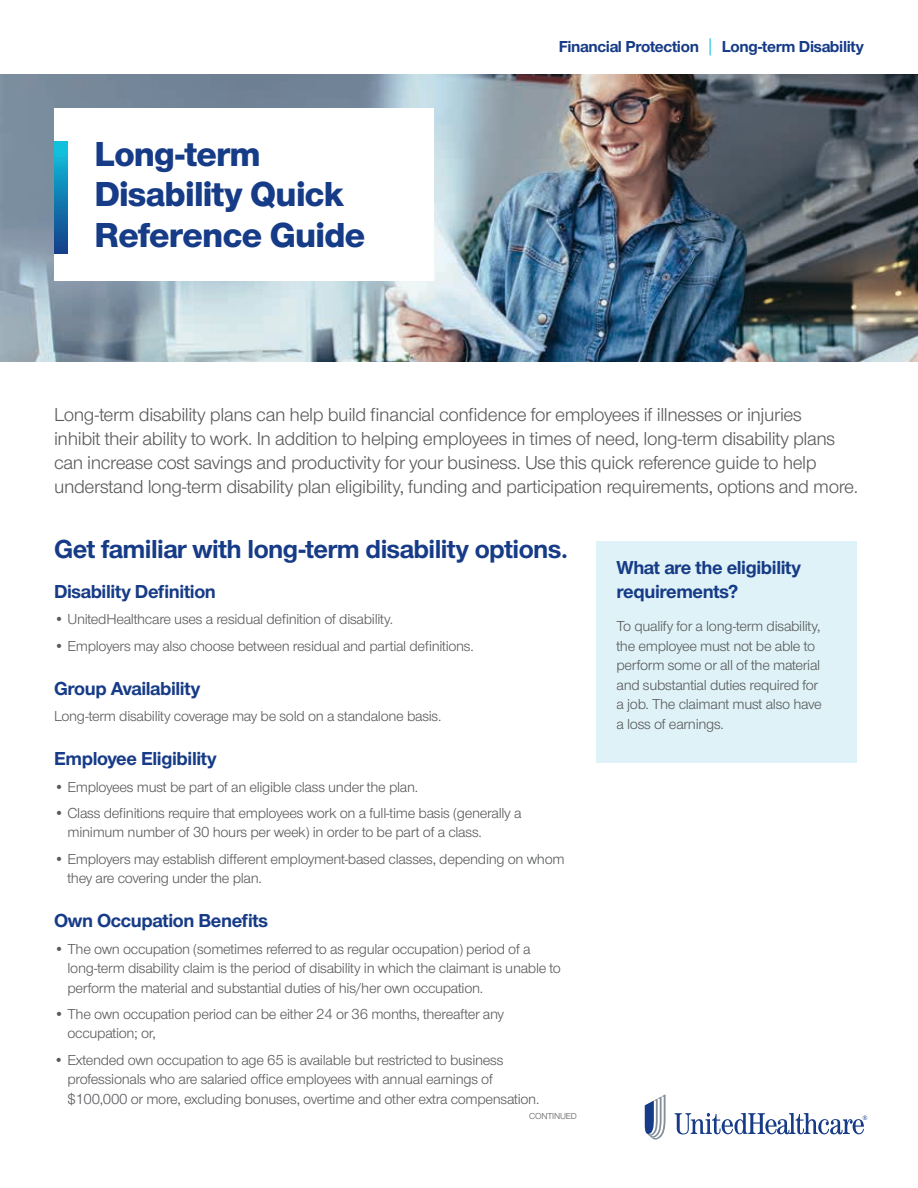
<style>
.page{position:relative;width:918px;height:1188px;background:#fff}
.page>*{position:absolute;margin:0;border:0;box-sizing:border-box;transform-origin:0 0}
.t1{font:800 36px/40.5px "UHC Sans";letter-spacing:-.02em;color:#163b87}
.t2{font:700 27px "UHC Sans";letter-spacing:-.02em;color:#163b87}
.t3{font:19.5px/24px "UHC Sans";letter-spacing:-.02em;color:#58595b}
.t4{font:700 19.5px/24px "UHC Sans";letter-spacing:-.02em;color:#163b87}
.t5{font:700 16.5px "UHC Sans";letter-spacing:-.02em;color:#163b87}
.t6{font:15px/19.5px "UHC Sans";letter-spacing:-.02em;color:#58595b}
.t7{font:9px "UHC Sans";letter-spacing:-.02em;color:#58595b}
.s1{font-weight:400;font-size:20.7px;color:#13c0dc}
</style>
<div class="page">
<svg style="left:675px;top:1113px;width:192px;height:21px"></svg>
<svg style="left:645px;top:1094px;width:21px;height:46px"></svg>
<div style="left:596px;top:541px;width:261px;height:221px;background:#dff2f7"></div>
<img style="left:0;top:74px;width:918px;height:288px">
<div style="left:54px;top:108px;width:379px;height:173px;background:#fff"></div>
<svg style="left:54px;top:141px;width:14px;height:113px;background:#1180b3"></svg>
<h1 class="t1" style="left:94px;top:132px;width:272px">Long-term<br>Disability Quick<br>Reference Guide</h1>
<p class="t5" style="left:559px;top:35px;width:307px">Financial Protection <span class="s1">|</span> Long-term Disability</p>
<p class="t3" style="left:54px;top:402px;width:806px">Long-term disability plans can help build financial confidence for employees if illnesses or injuries<br>inhibit their ability to work. In addition to helping employees in times of need, long-term disability plans can increase cost savings and productivity for your business. Use this quick reference guide to help understand long-term disability plan eligibility, funding and participation requirements, options and more.</p>
<h2 class="t2" style="left:54px;top:530px;width:516px">Get familiar with long-term disability options.</h2>
<h3 class="t4" style="left:54px;top:579px;width:163px">Disability Definition</h3>
<p class="t6" style="left:54px;top:609px;width:341px">• UnitedHealthcare uses a residual definition of disability.</p>
<p class="t6" style="left:54px;top:635px;width:421px">• Employers may also choose between residual and partial definitions.</p>
<h3 class="t4" style="left:54px;top:676px;width:148px">Group Availability</h3>
<p class="t6" style="left:54px;top:706px;width:389px">Long-term disability coverage may be sold on a standalone basis.</p>
<h3 class="t4" style="left:54px;top:746px;width:164px">Employee Eligibility</h3>
<p class="t6" style="left:54px;top:776px;width:366px">• Employees must be part of an eligible class under the plan.</p>
<p class="t6" style="left:68px;top:803px;width:456px;text-indent:-14px">• Class definitions require that employees work on a full-time basis (generally a minimum number of 30 hours per week) in order to be part of a class.</p>
<p class="t6" style="left:68px;top:848px;width:499px;text-indent:-14px">• Employers may establish different employment-based classes, depending on whom they are covering under the plan.</p>
<h3 class="t4" style="left:54px;top:908px;width:216px">Own Occupation Benefits</h3>
<p class="t6" style="left:68px;top:938px;width:495px;text-indent:-14px">• The own occupation (sometimes referred to as regular occupation) period of a long-term disability claim is the period of disability in which the claimant is unable to perform the material and substantial duties of his/her own occupation.</p>
<p class="t6" style="left:67px;top:1004px;width:438px;text-indent:-13px">• The own occupation period can be either 24 or 36 months, thereafter any occupation; or,</p>
<p class="t6" style="left:67px;top:1049px;width:473px;text-indent:-14px">• Extended own occupation to age 65 is available but restricted to business professionals who are salaried office employees with annual earnings of $100,000 or more, excluding bonuses, overtime and other extra compensation.</p>
<p class="t7" style="left:529px;top:1110px;width:49px">CONTINUED</p>
<h3 class="t4" style="left:616px;top:555px;width:186px">What are the eligibility requirements?</h3>
<p class="t6" style="left:616px;top:616px;width:207px">To qualify for a long-term disability, the employee must not be able to perform some or all of the material and substantial duties required for a job. The claimant must also have a loss of earnings.</p>
</div>
